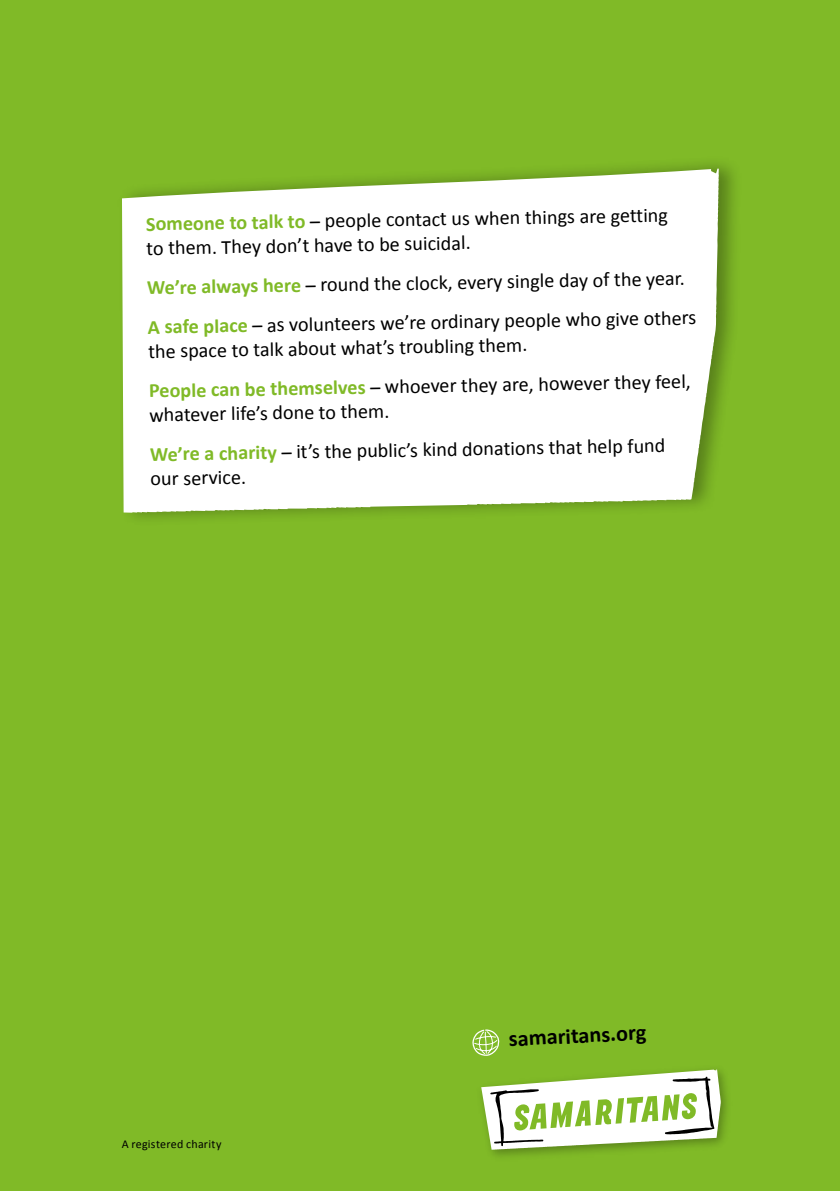
<style>
.page{position:relative;width:840px;height:1191px;background:#fff}
.page>*{position:absolute;margin:0;border:0;box-sizing:border-box;transform-origin:0 0}
.t1{font:700 22.2px "Calibri";color:#000}
.t2{font:20.2px/39.4px "Calibri";color:#000}
.t3{font:12px "Calibri";letter-spacing:.02em;color:#000}
.s1{font-weight:700;color:#80ba27}
</style>
<div class="page">
<div style="left:0;top:0;width:839px;height:1191px;background:#80ba27"></div>
<div style="left:117px;top:155px;width:624px;height:371px;background:#000;opacity:.31"></div>
<svg style="left:122px;top:169px;width:596px;height:344px;fill:#fff"></svg>
<img style="left:490px;top:1071px;width:237px;height:86px">
<svg style="left:481px;top:1069px;width:239px;height:80px"></svg>
<svg style="left:472px;top:1029px;width:28px;height:27px"></svg>
<p class="t2" style="left:146px;top:212px;width:523px;line-height:24.2px;rotate:-1deg"><span class="s1">Someone to talk to</span> – people contact us when things are getting to them. They don’t have to be suicidal.</p>
<p class="t2" style="left:147px;top:268px;width:550px;rotate:-1deg"><span class="s1">We’re always here</span> – round the clock, every single day of the year.<br><span class="s1">A safe place</span> – as volunteers we’re ordinary people who give others</p>
<p class="t2" style="left:148px;top:331px;width:543px;rotate:-1deg">the space to talk about what’s troubling them.<br><span class="s1">People can be themselves</span> – whoever they are, however they feel,</p>
<p class="t2" style="left:149px;top:395px;width:516px;rotate:-1deg">whatever life’s done to them.<br><span class="s1">We’re a charity</span> – it’s the public’s kind donations that help fund</p>
<p class="t2" style="left:150px;top:459px;width:97px;rotate:-1deg">our service.</p>
<p class="t3" style="left:122px;top:1136px;width:101px">A registered charity</p>
<p class="t1" style="left:508px;top:1025px;width:139px;rotate:-3deg">samaritans.org</p>
</div>
